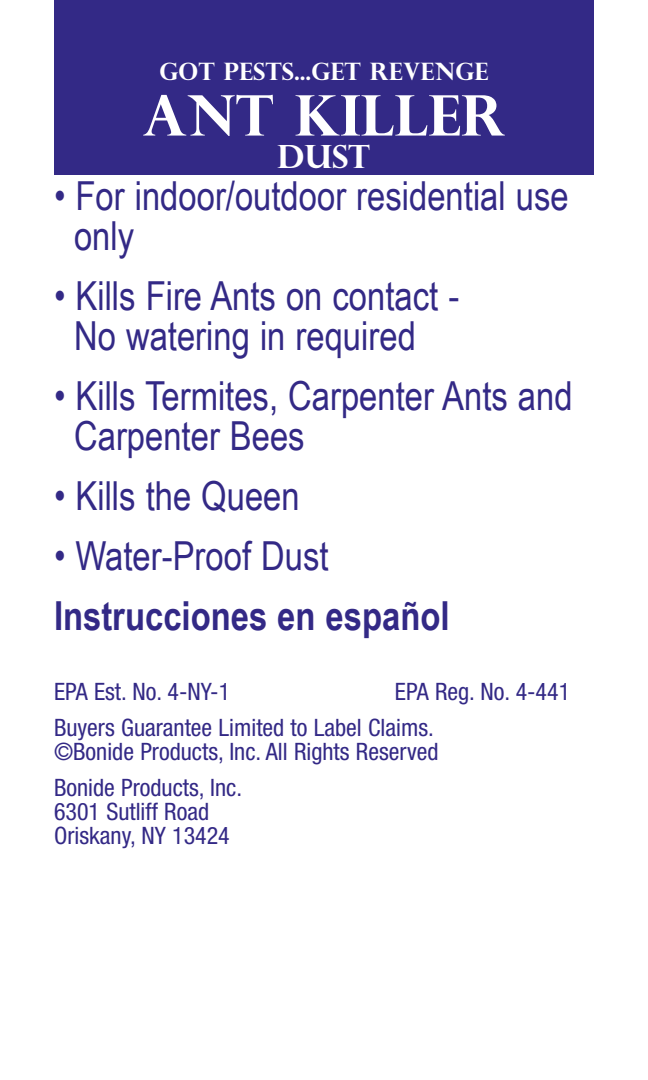
<style>
.page{position:relative;width:648px;height:1080px;background:#fff}
.page>*{position:absolute;margin:0;border:0;box-sizing:border-box;transform-origin:0 0}
.t1{font:56px "Perpetua Titling MT Bold";color:#fff}
.t2{font:40px/40px "Arial Narrow";color:#332986}
.t3{font:700 40px "Arial Narrow";color:#332986}
.t4{font:32px "Perpetua Titling MT Bold";color:#fff}
.t5{font:condensed 24px "Helvetica Neue";color:#332986}
.t6{font:24px "Perpetua Titling MT Bold";color:#fff}
</style>
<div class="page">
<div style="left:54px;top:0;width:540px;height:174px;background:#332986"></div>
<p class="t6" style="left:160px;top:56px;width:330px">GOT PESTS...GET REVENGE</p>
<p class="t1" style="left:143px;top:81px;width:364px">ANT KILLER</p>
<p class="t4" style="left:278px;top:136px;width:94px">DUST</p>
<p class="t2" style="left:74px;top:174px;width:496px;text-indent:-20px">• For indoor/outdoor residential use only</p>
<p class="t2" style="left:54px;top:274px;width:407px">• Kills Fire Ants on contact -</p>
<p class="t2" style="left:74px;top:314px;width:343px">No watering in required</p>
<p class="t2" style="left:74px;top:374px;width:500px;text-indent:-20px">• Kills Termites, Carpenter Ants and<br>Carpenter Bees</p>
<p class="t2" style="left:54px;top:474px;width:247px">• Kills the Queen</p>
<p class="t2" style="left:54px;top:534px;width:276px">• Water-Proof Dust</p>
<p class="t3" style="left:54px;top:585px;width:397px">Instrucciones en español</p>
<p class="t5" style="left:54px;top:678px;width:178px">EPA Est. No. 4-NY-1</p>
<p class="t5" style="left:395px;top:678px;width:177px">EPA Reg. No. 4-441</p>
<p class="t5" style="left:54px;top:714px;width:381px">Buyers Guarantee Limited to Label Claims.</p>
<p class="t5" style="left:54px;top:738px;width:386px">©Bonide Products, Inc. All Rights Reserved</p>
<p class="t5" style="left:54px;top:774px;width:190px">Bonide Products, Inc.</p>
<p class="t5" style="left:54px;top:798px;width:157px">6301 Sutliff Road</p>
<p class="t5" style="left:54px;top:822px;width:177px">Oriskany, NY 13424</p>
</div>
